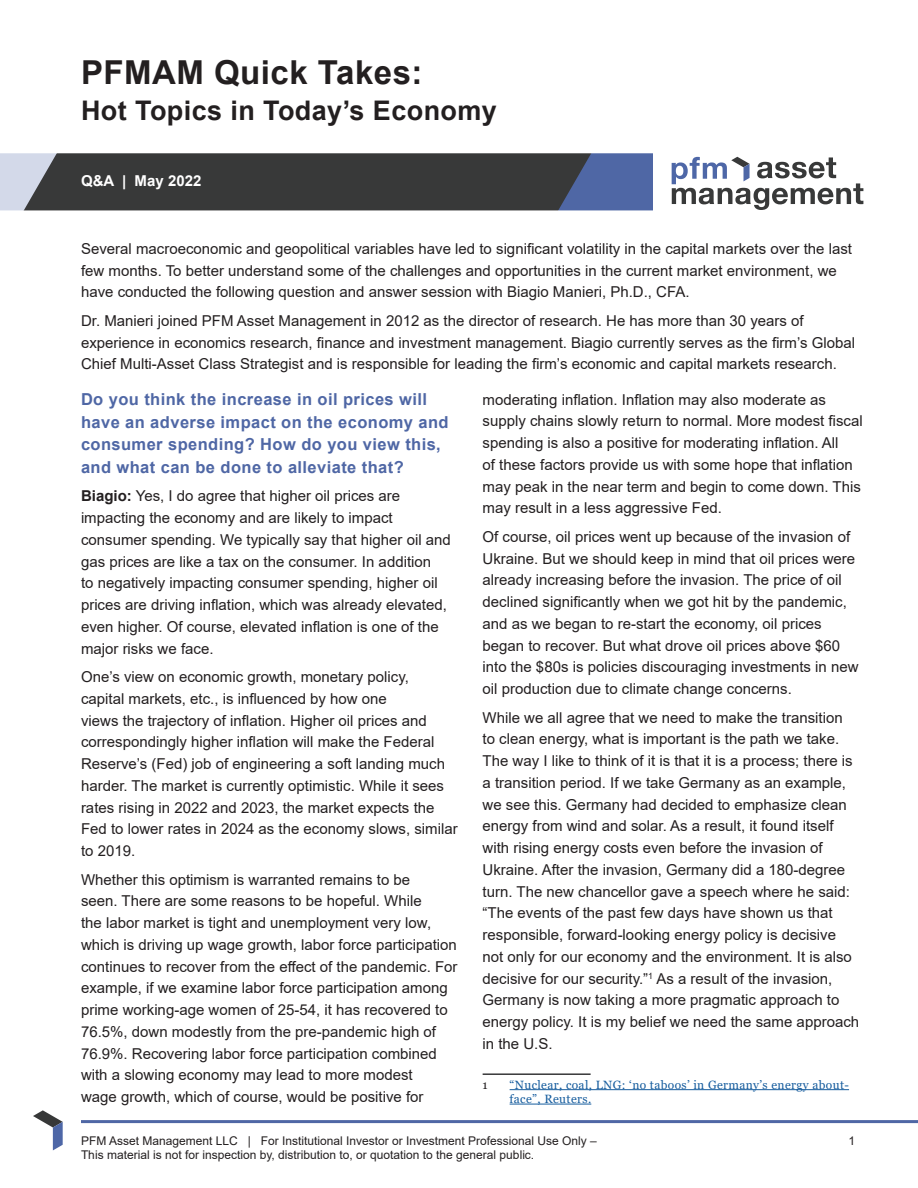
<style>
.page{position:relative;width:918px;height:1188px;background:#fff}
.page>*{position:absolute;margin:0;border:0;box-sizing:border-box;transform-origin:0 0}
.Page_Title_-_Black{font:700 33px "Arial";letter-spacing:.015em;color:#231f20}
.Page_Title_-_Black-2{font:700 27px "Arial";letter-spacing:.015em;color:#231f20}
.Q_A_Question{font:700 16.5px/22.5px "Arial";letter-spacing:.025em;color:#4f67a5}
.Body{font:15px/21.8px "Arial";color:#231f20}
.t1{font:700 15px "Arial";color:#fff}
.t2{font:12px "Arial";color:#231f20}
.Footnote{font:12px/14.4px "Georgia";letter-spacing:.03em;color:#175d9e}
.Footnote-2{font:12px "Georgia";color:#231f20}
.s1{font-weight:700}
</style>
<div class="page">
<hr style="left:82px;top:1120px;width:836px;height:3px;background:#4f67a5">
<svg style="left:33px;top:1110px;width:30px;height:40px"></svg>
<svg style="left:672px;top:157px;width:191px;height:53px"></svg>
<svg style="left:0;top:153px;width:653px;height:58px;background:#474b53"></svg>
<hr style="left:483px;top:1073px;width:108px;height:2px;background:#383839">
<hr style="left:510px;top:1089px;width:339px;height:1px;background:#175d9e">
<hr style="left:510px;top:1104px;width:81px;height:1px;background:#175d9e">
<p class="Page_Title_-_Black" style="left:81px;top:49px;width:343px">PFMAM Quick Takes:</p>
<p class="Page_Title_-_Black-2" style="left:81px;top:92px;width:417px">Hot Topics in Today’s Economy</p>
<p class="t1" style="left:81px;top:170px;width:122px">Q&amp;A | May 2022</p>
<p class="Body" style="left:81px;top:238px;width:773px">Several macroeconomic and geopolitical variables have led to significant volatility in the capital markets over the last few months. To better understand some of the challenges and opportunities in the current market environment, we have conducted the following question and answer session with Biagio Manieri, Ph.D., CFA.</p>
<p class="Body" style="left:81px;top:310px;width:776px">Dr. Manieri joined PFM Asset Management in 2012 as the director of research. He has more than 30 years of experience in economics research, finance and investment management. Biagio currently serves as the firm’s Global<br>Chief Multi-Asset Class Strategist and is responsible for leading the firm’s economic and capital markets research.</p>
<p class="Q_A_Question" style="left:81px;top:389px;width:369px">Do you think the increase in oil prices will have an adverse impact on the economy and consumer spending? How do you view this, and what can be done to alleviate that?</p>
<p class="Body" style="left:81px;top:485px;width:371px"><span class="s1">Biagio:</span> Yes, I do agree that higher oil prices are impacting the economy and are likely to impact consumer spending. We typically say that higher oil and gas prices are like a tax on the consumer. In addition<br>to negatively impacting consumer spending, higher oil prices are driving inflation, which was already elevated, even higher. Of course, elevated inflation is one of the major risks we face.</p>
<p class="Body" style="left:81px;top:666px;width:378px">One’s view on economic growth, monetary policy,<br>capital markets, etc., is influenced by how one<br>views the trajectory of inflation. Higher oil prices and correspondingly higher inflation will make the Federal Reserve’s (Fed) job of engineering a soft landing much harder. The market is currently optimistic. While it sees rates rising in 2022 and 2023, the market expects the Fed to lower rates in 2024 as the economy slows, similar to 2019.</p>
<p class="Body" style="left:81px;top:868px;width:378px">Whether this optimism is warranted remains to be<br>seen. There are some reasons to be hopeful. While<br>the labor market is tight and unemployment very low, which is driving up wage growth, labor force participation continues to recover from the effect of the pandemic. For example, if we examine labor force participation among prime working-age women of 25-54, it has recovered to 76.5%, down modestly from the pre-pandemic high of 76.9%. Recovering labor force participation combined with a slowing economy may lead to more modest<br>wage growth, which of course, would be positive for</p>
<p class="Body" style="left:483px;top:388px;width:382px">moderating inflation. Inflation may also moderate as supply chains slowly return to normal. More modest fiscal spending is also a positive for moderating inflation. All<br>of these factors provide us with some hope that inflation may peak in the near term and begin to come down. This may result in a less aggressive Fed.</p>
<p class="Body" style="left:483px;top:526px;width:377px">Of course, oil prices went up because of the invasion of Ukraine. But we should keep in mind that oil prices were already increasing before the invasion. The price of oil declined significantly when we got hit by the pandemic, and as we began to re-start the economy, oil prices began to recover. But what drove oil prices above $60 into the $80s is policies discouraging investments in new oil production due to climate change concerns.</p>
<p class="Body" style="left:483px;top:706px;width:378px">While we all agree that we need to make the transition<br>to clean energy, what is important is the path we take.<br>The way I like to think of it is that it is a process; there is a transition period. If we take Germany as an example, we see this. Germany had decided to emphasize clean energy from wind and solar. As a result, it found itself with rising energy costs even before the invasion of Ukraine. After the invasion, Germany did a 180-degree turn. The new chancellor gave a speech where he said: “The events of the past few days have shown us that responsible, forward-looking energy policy is decisive not only for our economy and the environment. It is also decisive for our security.”<sup>1</sup> As a result of the invasion, Germany is now taking a more pragmatic approach to energy policy. It is my belief we need the same approach in the U.S.</p>
<p class="Footnote-2" style="left:483px;top:1077px;width:7px">1</p>
<p class="Footnote" style="left:510px;top:1078px;width:341px">“Nuclear, coal, LNG: ‘no taboos’ in Germany’s energy about&shy;face”, Reuters.</p>
<p class="t2" style="left:81px;top:1132px;width:517px">PFM Asset Management LLC | For Institutional Investor or Investment Professional Use Only –</p>
<p class="t2" style="left:849px;top:1132px;width:8px">1</p>
<p class="t2" style="left:81px;top:1147px;width:455px">This material is not for inspection by, distribution to, or quotation to the general public.</p>
</div>
